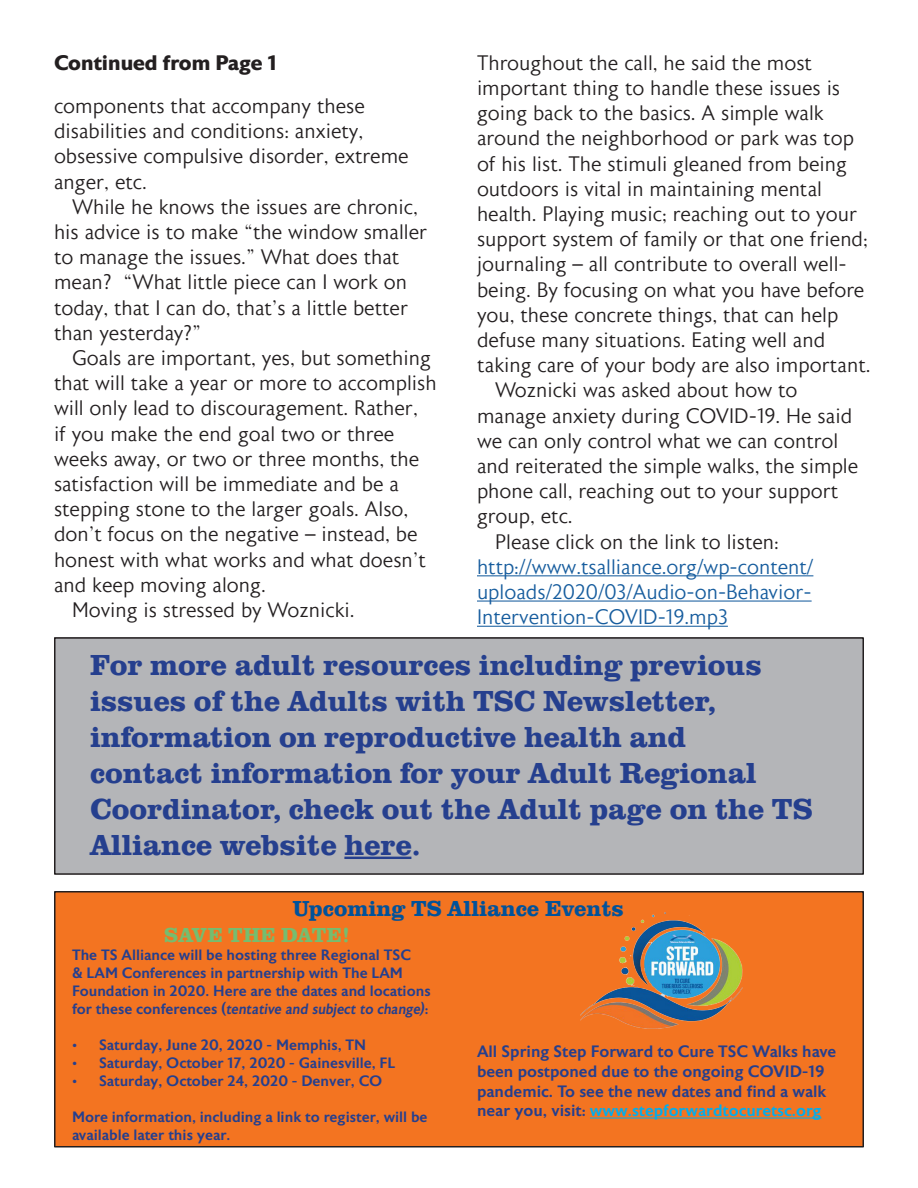
<style>
.page{position:relative;width:918px;height:1188px;background:#fff}
.page>*{position:absolute;margin:0;border:0;box-sizing:border-box;transform-origin:0 0}
.t1{font:700 30px/36px "Clarendon URW";color:#253f8e}
.t2{font:700 22.5px "Clarendon URW";color:#01529a}
.t3{font:300 21px/25.2px "Astoria Sans";color:#231f20}
.t4{font:300 21px/25.2px "Astoria Sans";color:#175d9e}
.t5{font:700 21px "Astoria Sans";color:#231f20}
.t6{font:700 21px "Clarendon URW";letter-spacing:.005em;color:#76bd6f}
.t7{font:500 16.5px/19.8px "Astoria Sans";color:#253f8e}
.t8{font:500 15px/18px "Astoria Sans";color:#253f8e}
.s1{color:#231f20}
.s2{font-style:italic}
.s3{color:#00aeef}
</style>
<div class="page">
<hr style="left:477px;top:575px;width:336px;height:1px;background:#175d9e">
<hr style="left:477px;top:601px;width:335px;height:1px;background:#175d9e">
<hr style="left:477px;top:626px;width:251px;height:1px;background:#175d9e">
<div style="left:55px;top:638px;width:808px;height:236px;background:#b4b5b8"></div>
<div style="left:54px;top:637px;width:810px;height:238px;border:2px solid #231f20"></div>
<hr style="left:344px;top:857px;width:67px;height:2px;background:#253f8e">
<div style="left:55px;top:892px;width:808px;height:255px;background:#f37421"></div>
<div style="left:54px;top:891px;width:810px;height:257px;border:2px solid #231f20"></div>
<hr style="left:590px;top:1118px;width:232px;height:1px;background:#00aeef">
<img style="left:581px;top:913px;width:161px;height:116px">
<p class="t5" style="left:54px;top:51px;width:224px">Continued from Page 1</p>
<p class="t3" style="left:54px;top:94px;width:356px">components that accompany these disabilities and conditions: anxiety, obsessive compulsive disorder, extreme anger, etc.</p>
<p class="t3" style="left:54px;top:195px;width:375px;text-indent:18px">While he knows the issues are chronic, his advice is to make “the window smaller to manage the issues.” What does that mean? “What little piece can I work on today, that I can do, that’s a little better than yesterday?”</p>
<p class="t3" style="left:54px;top:346px;width:384px;text-indent:18px">Goals are important, yes, but something that will take a year or more to accomplish will only lead to discouragement. Rather,<br>if you make the end goal two or three weeks away, or two or three months, the satisfaction will be immediate and be a stepping stone to the larger goals. Also, don’t focus on the negative – instead, be honest with what works and what doesn’t and keep moving along.</p>
<p class="t3" style="left:72px;top:598px;width:284px">Moving is stressed by Woznicki.</p>
<p class="t3" style="left:477px;top:51px;width:395px">Throughout the call, he said the most important thing to handle these issues is going back to the basics. A simple walk around the neighborhood or park was top of his list. The stimuli gleaned from being outdoors is vital in maintaining mental health. Playing music; reaching out to your support system of family or that one friend; journaling – all contribute to overall well&shy;being. By focusing on what you have before you, these concrete things, that can help defuse many situations. Eating well and taking care of your body are also important.</p>
<p class="t3" style="left:477px;top:378px;width:383px;text-indent:18px">Woznicki was asked about how to manage anxiety during COVID-19. He said we can only control what we can control and reiterated the simple walks, the simple phone call, reaching out to your support group, etc.</p>
<p class="t4" style="left:477px;top:530px;width:338px;text-indent:18px"><span class="s1">Please click on the link to listen: </span>http://www.tsalliance.org/wp-content/ uploads/2020/03/Audio-on-Behavior-Intervention-COVID-19.mp3</p>
<p class="t1" style="left:90px;top:645px;width:724px">For more adult resources including previous issues of the Adults with TSC Newsletter, information on reproductive health and<br>contact information for your Adult Regional Coordinator, check out the Adult page on the TS Alliance website here.</p>
<p class="t2" style="left:292px;top:892px;width:333px">Upcoming TS Alliance Events</p>
<p class="t6" style="left:164px;top:919px;width:186px">SAVE THE DATE!</p>
<p class="t8" style="left:72px;top:946px;width:360px">The TS Alliance will be hosting three Regional TSC<br>&amp; LAM Conferences in partnership with The LAM Foundation in 2020. Here are the dates and locations for these conferences (<span class="s2">tentative and subject to change)</span>:</p>
<p class="t8" style="left:72px;top:1036px;width:296px">• Saturday, June 20, 2020 - Memphis, TN</p>
<p class="t8" style="left:72px;top:1054px;width:325px">• Saturday, October 17, 2020 - Gainesville, FL</p>
<p class="t8" style="left:72px;top:1072px;width:312px">• Saturday, October 24, 2020 - Denver, CO</p>
<p class="t8" style="left:72px;top:1108px;width:357px">More information, including a link to register, will be available later this year.</p>
<p class="t7" style="left:477px;top:1042px;width:361px">All Spring Step Forward to Cure TSC Walks have been postponed due to the ongoing COVID-19 pandemic. To see the new dates and find a walk near you, visit: <span class="s3">www.stepforwardtocuretsc.org</span></p>
</div>
